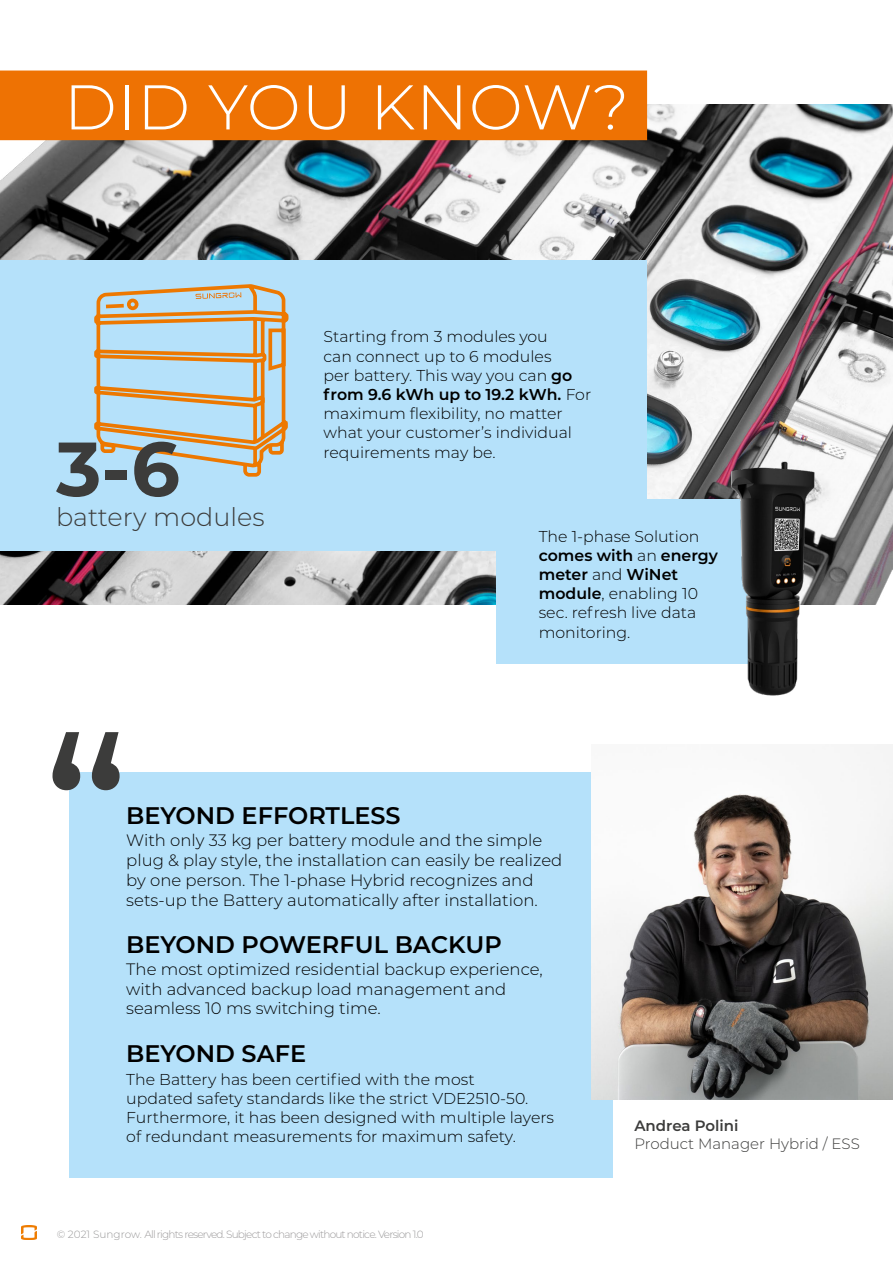
<style>
.page{position:relative;width:893px;height:1263px;background:#fff}
.page>*{position:absolute;margin:0;border:0;box-sizing:border-box;transform-origin:0 0}
.t1{font:700 76.5px "Montserrat";color:#3c3c3b}
.t2{font:300 63px "Montserrat";letter-spacing:.01em;color:#fff}
.t3{font:300 25.5px "Montserrat";color:#3c3c3b}
.t4{font:600 24px "Montserrat";color:#000}
.t5{font:300 16.5px/19.8px "Montserrat";color:#000}
.t6{font:300 15.75px/19.2px "Montserrat";color:#000}
.t7{font:300 15px "Montserrat";color:#3c3c3b}
.t8{font:600 15px "Montserrat";color:#3c3c3b}
.t9{font:300 10.5px "Montserrat";letter-spacing:-.075em;color:#9c9a9b}
.s1{font-weight:600}
.s2{color:#9a999a}
</style>
<div class="page">
<img style="left:22px;top:1225px;width:15px;height:14px">
<img style="left:1px;top:105px;width:891px;height:499px">
<div style="left:69px;top:772px;width:543px;height:405px;background:#b5e1fa"></div>
<div style="left:0;top:71px;width:647px;height:69px;background:#ee7203"></div>
<img style="left:591px;top:744px;width:302px;height:355px">
<svg style="left:53px;top:732px;width:67px;height:58px"></svg>
<div style="left:0;top:260px;width:646px;height:291px;background:#b5e1fa"></div>
<div style="left:496px;top:500px;width:258px;height:164px;background:#b5e1fa"></div>
<img style="left:706px;top:442px;width:129px;height:254px">
<svg style="left:94px;top:284px;width:195px;height:193px"></svg>
<h2 class="t2" style="left:64px;top:64px;width:567px">DID YOU KNOW?</h2>
<h1 class="t1" style="left:56px;top:414px;width:125px">3-6</h1>
<h3 class="t3" style="left:56px;top:500px;width:210px">battery modules</h3>
<p class="t6" style="left:324px;top:327px;width:269px">Starting from 3 modules you<br>can connect up to 6 modules<br>per battery. This way you can <span class="s1">go from 9.6 kWh up to 19.2 kWh.</span> For maximum flexibility, no matter what your customer’s individual requirements may be.</p>
<p class="t6" style="left:539px;top:526px;width:181px">The 1-phase Solution <span class="s1">comes with</span> an <span class="s1">energy meter</span> and <span class="s1">WiNet module</span>, enabling 10 sec. refresh live data monitoring.</p>
<h3 class="t4" style="left:126px;top:798px;width:276px">BEYOND EFFORTLESS</h3>
<p class="t5" style="left:126px;top:830px;width:438px">With only 33 kg per battery module and the simple plug &amp; play style, the installation can easily be realized by one person. The 1-phase Hybrid recognizes and sets-up the Battery automatically after installation.</p>
<h3 class="t4" style="left:126px;top:927px;width:377px">BEYOND POWERFUL BACKUP</h3>
<p class="t5" style="left:126px;top:959px;width:418px;line-height:19.2px">The most optimized residential backup experience, with advanced backup load management and seamless 10 ms switching time.</p>
<h3 class="t4" style="left:126px;top:1036px;width:181px">BEYOND SAFE</h3>
<p class="t6" style="left:126px;top:1069px;width:429px">The Battery has been certified with the most<br>updated safety standards like the strict VDE2510-50.<br>Furthermore, it has been designed with multiple layers of redundant measurements for maximum safety.</p>
<p class="t9" style="left:57px;top:1227px;width:369px"><span class="s2">© 2021 Sungrow.</span> All rights reserved. Subject to change without notice. <span class="s2">Version 1.0</span></p>
<p class="t8" style="left:634px;top:1114px;width:106px">Andrea Polini</p>
<p class="t7" style="left:634px;top:1133px;width:227px">Product Manager Hybrid / ESS</p>
</div>
